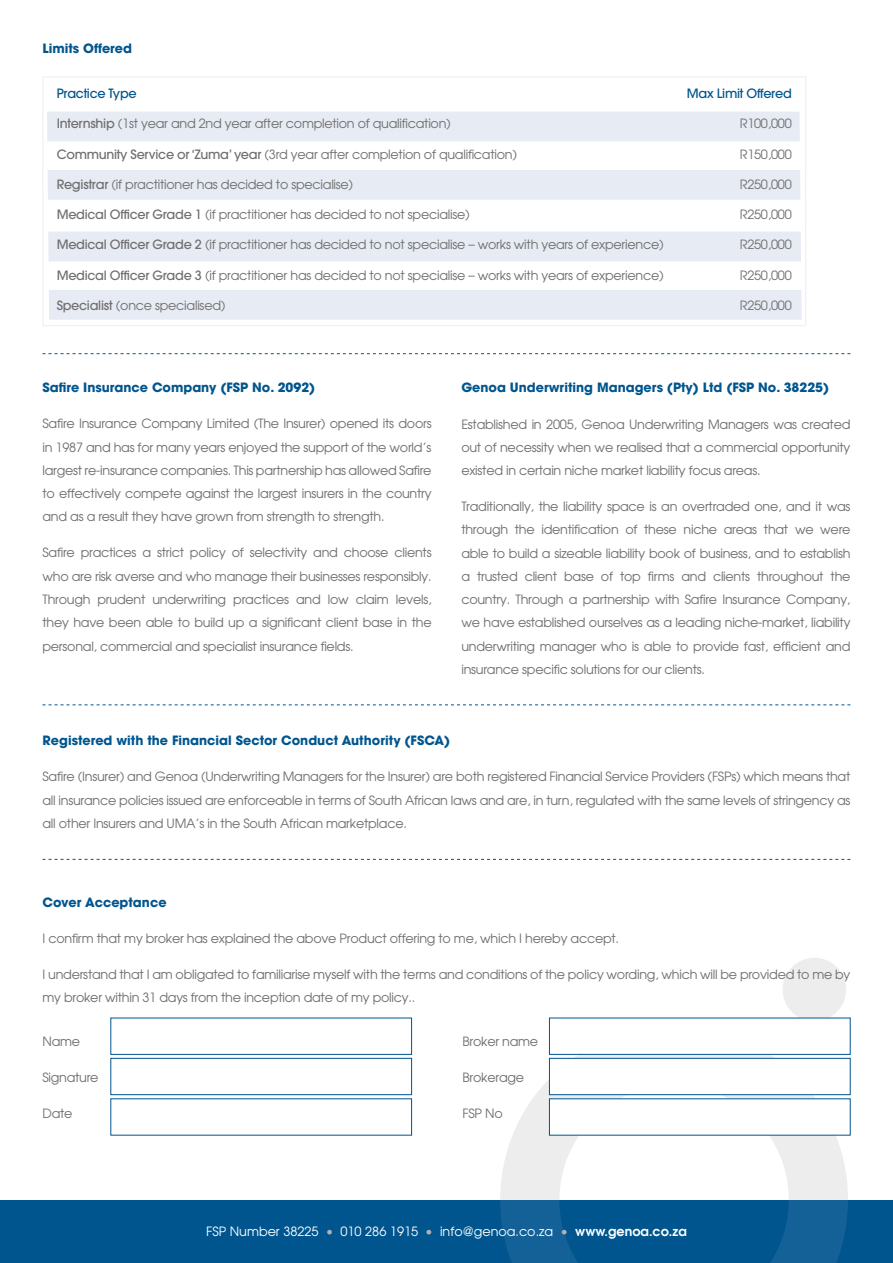
<style>
.page{position:relative;width:893px;height:1263px;background:#fff}
.page>*{position:absolute;margin:0;border:0;box-sizing:border-box;transform-origin:0 0}
.t1{font:12.75px/23.2px "Avant Garde";letter-spacing:-.02em;color:#706f6f;text-align:justify}
.t2{font:700 12.75px "Avant Garde";color:#00558e}
.t3{font:12.75px "Avant Garde";color:#fff}
.t4{font:500 12.75px "Avant Garde";letter-spacing:-.02em;color:#00558e}
.s1{font-weight:500}
.s2{color:#b3b2b2}
.s3{font-weight:600}
</style>
<div class="page">
<svg style="left:500px;top:1026px;width:348px;height:174px"></svg>
<div style="left:783px;top:958px;width:63px;height:63px;background:#ededed;border-radius:50%"></div>
<div style="left:0;top:1200px;width:893px;height:63px;background:#00558e"></div>
<svg style="left:500px;top:1200px;width:348px;height:63px"></svg>
<svg style="left:43px;top:353px;width:807px;height:1px"></svg>
<div style="left:43px;top:77px;width:763px;height:249px;background:#fff;border:1px solid #ededed"></div>
<div style="left:47px;top:112px;width:753px;height:29px;background:#e6ebf4"></div>
<div style="left:48px;top:170px;width:752px;height:30px;background:#e6ebf4"></div>
<div style="left:48px;top:232px;width:753px;height:29px;background:#e6ebf4"></div>
<div style="left:49px;top:290px;width:753px;height:30px;background:#e6ebf4"></div>
<svg style="left:43px;top:704px;width:807px;height:1px"></svg>
<svg style="left:43px;top:859px;width:807px;height:1px"></svg>
<svg style="left:110px;top:1017px;width:302px;height:119px"></svg>
<svg style="left:549px;top:1017px;width:302px;height:119px"></svg>
<p class="t2" style="left:43px;top:40px;width:91px">Limits Offered</p>
<p class="t4" style="left:57px;top:86px;width:81px">Practice Type</p>
<p class="t4" style="left:687px;top:86px;width:106px">Max Limit Offered</p>
<p class="t1" style="left:57px;top:112px;width:396px"><span class="s1">Internship</span> (1st year and 2nd year after completion of qualification)</p>
<p class="t1" style="left:740px;top:112px;width:53px">R100,000</p>
<p class="t1" style="left:57px;top:142px;width:462px"><span class="s1">Community Service or ‘Zuma’ year</span> (3rd year after completion of qualification)</p>
<p class="t1" style="left:740px;top:142px;width:53px">R150,000</p>
<p class="t1" style="left:57px;top:172px;width:298px"><span class="s1">Registrar</span> (if practitioner has decided to specialise)</p>
<p class="t1" style="left:740px;top:172px;width:53px">R250,000</p>
<p class="t1" style="left:57px;top:203px;width:415px"><span class="s1">Medical Officer Grade 1</span> (if practitioner has decided to not specialise)</p>
<p class="t1" style="left:740px;top:203px;width:53px">R250,000</p>
<p class="t1" style="left:57px;top:233px;width:609px"><span class="s1">Medical Officer Grade 2</span> (if practitioner has decided to not specialise – works with years of experience)</p>
<p class="t1" style="left:740px;top:233px;width:53px">R250,000</p>
<p class="t1" style="left:57px;top:263px;width:609px"><span class="s1">Medical Officer Grade 3</span> (if practitioner has decided to not specialise – works with years of experience)</p>
<p class="t1" style="left:740px;top:263px;width:53px">R250,000</p>
<p class="t1" style="left:57px;top:293px;width:170px"><span class="s1">Specialist</span> (once specialised)</p>
<p class="t1" style="left:740px;top:293px;width:53px">R250,000</p>
<p class="t2" style="left:43px;top:379px;width:274px">Safire Insurance Company (FSP No. 2092)</p>
<p class="t1" style="left:43px;top:412px;width:391px">Safire Insurance Company Limited (The Insurer) opened its doors in 1987 and has for many years enjoyed the support of the world’s largest re-insurance companies. This partnership has allowed Safire to effectively compete against the largest insurers in the country and as a result they have grown from strength to strength.</p>
<p class="t1" style="left:43px;top:541px;width:391px">Safire practices a strict policy of selectivity and choose clients who are risk averse and who manage their businesses responsibly.<br>Through prudent underwriting practices and low claim levels, they have been able to build up a significant client base in the personal, commercial and specialist insurance fields.</p>
<p class="t2" style="left:461px;top:379px;width:369px">Genoa Underwriting Managers (Pty) Ltd (FSP No. 38225)</p>
<p class="t1" style="left:461px;top:412px;width:391px">Established in 2005, Genoa Underwriting Managers was created out of necessity when we realised that a commercial opportunity existed in certain niche market liability focus areas.</p>
<p class="t1" style="left:461px;top:494px;width:391px">Traditionally, the liability space is an overtraded one, and it was through the identification of these niche areas that we were able to build a sizeable liability book of business, and to establish a trusted client base of top firms and clients throughout the country. Through a partnership with Safire Insurance Company, we have established ourselves as a leading niche-market, liability underwriting manager who is able to provide fast, efficient and insurance specific solutions for our clients.</p>
<p class="t2" style="left:43px;top:732px;width:409px">Registered with the Financial Sector Conduct Authority (FSCA)</p>
<p class="t1" style="left:43px;top:765px;width:809px">Safire (Insurer) and Genoa (Underwriting Managers for the Insurer) are both registered Financial Service Providers (FSPs) which means that all insurance policies issued are enforceable in terms of South African laws and are, in turn, regulated with the same levels of stringency as all other Insurers and UMA’s in the South African marketplace.</p>
<p class="t2" style="left:43px;top:894px;width:126px">Cover Acceptance</p>
<p class="t1" style="left:43px;top:926px;width:578px">I confirm that my broker has explained the above Product offering to me, which I hereby accept.</p>
<p class="t1" style="left:43px;top:962px;width:809px">I understand that I am obligated to familiarise myself with the terms and conditions of the policy wording, which will be provided to me by my broker within 31 days from the inception date of my policy..</p>
<p class="t1" style="left:43px;top:1030px;width:39px">Name</p>
<p class="t1" style="left:463px;top:1030px;width:77px">Broker name</p>
<p class="t1" style="left:43px;top:1066px;width:58px">Signature</p>
<p class="t1" style="left:463px;top:1066px;width:63px">Brokerage</p>
<p class="t1" style="left:43px;top:1102px;width:32px">Date</p>
<p class="t1" style="left:463px;top:1102px;width:42px">FSP No</p>
<p class="t3" style="left:206px;top:1223px;width:482px">FSP Number 38225 <span class="s2">•</span> 010 286 1915 <span class="s2">•</span> info@genoa.co.za <span class="s2">•</span> <span class="s3">www.genoa.co.za</span></p>
</div>
